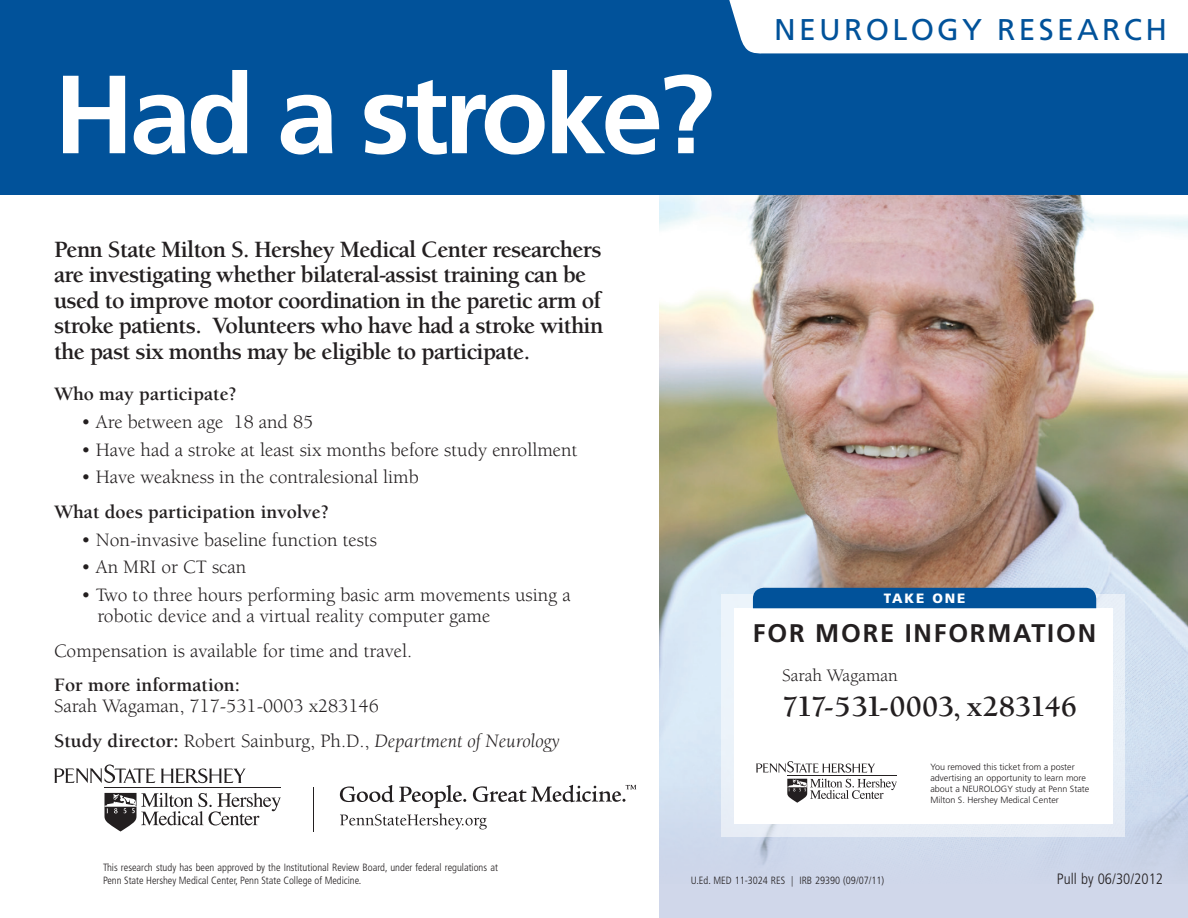
<style>
.page{position:relative;width:1188px;height:918px;background:#fff}
.page>*{position:absolute;margin:0;border:0;box-sizing:border-box;transform-origin:0 0}
.t1{font:700 111px "Frutiger LT Std";letter-spacing:-.04em;color:#fff}
.t2{font:700 30px "Berkeley Std";letter-spacing:-.01em;color:#231f20}
.t3{font:30px "Frutiger LT Std";letter-spacing:.11em;color:#01529a}
.t4{font:700 25.5px "Frutiger LT Std";letter-spacing:.07em;color:#231f20}
.t5{font:700 24px/25.5px "Berkeley Std";letter-spacing:-.03em;color:#231f20}
.t6{font:19.5px/21px "Berkeley Std";color:#231f20}
.t7{font:700 19.5px "Berkeley Std";color:#231f20}
.t8{font:18px "Berkeley Std";color:#231f20}
.t9{font:300 condensed 15px "Frutiger LT Std";color:#231f20}
.t10{font:900 13.5px "Frutiger LT Std";letter-spacing:.14em;color:#fff}
.t11{font:300 condensed 10.5px/12.1px "Frutiger LT Std";color:#231f20}
.t12{font:300 9px/10.8px "Frutiger LT Std";color:#231f20}
.s1{font-weight:700}
.s2{font-style:italic}
</style>
<div class="page">
<div style="left:659px;top:0;width:529px;height:918px;background:#d0d7ea"></div>
<img style="left:659px;top:195px;width:529px;height:670px">
<div style="left:721px;top:594px;width:404px;height:243px;background:#e7eef6"></div>
<div style="left:735px;top:608px;width:378px;height:216px;background:#fff"></div>
<svg style="left:756px;top:761px;width:119px;height:12px"></svg>
<hr style="left:787px;top:775px;width:110px;height:1px;background:#231f20">
<svg style="left:787px;top:779px;width:110px;height:24px"></svg>
<svg style="left:54px;top:764px;width:192px;height:19px"></svg>
<hr style="left:104px;top:787px;width:177px;height:1px;background:#231f20">
<svg style="left:104px;top:793px;width:177px;height:39px"></svg>
<hr style="left:313px;top:787px;width:1px;height:45px;background:#231f20">
<svg style="left:340px;top:785px;width:296px;height:44px"></svg>
<div style="left:753px;top:588px;width:343px;height:20px;background:#01529a"></div>
<div style="left:0;top:0;width:1188px;height:195px;background:#01529a"></div>
<div style="left:729px;top:0;width:459px;height:54px;background:#fff"></div>
<h1 class="t1" style="left:54px;top:49px;width:662px">HAD A STROKE?</h1>
<p class="t5" style="left:54px;top:237px;width:551px">Penn State Milton S. Hershey Medical Center researchers are investigating whether bilateral-assist training can be used to improve motor coordination in the paretic arm of stroke patients. Volunteers who have had a stroke within the past six months may be eligible to participate.</p>
<p class="t7" style="left:54px;top:384px;width:184px">Who may participate?</p>
<p class="t6" style="left:81px;top:412px;width:234px">• Are between age 18 and 85</p>
<p class="t6" style="left:81px;top:439px;width:498px">• Have had a stroke at least six months before study enrollment</p>
<p class="t6" style="left:81px;top:467px;width:339px">• Have weakness in the contralesional limb</p>
<p class="t7" style="left:54px;top:501px;width:276px">What does participation involve?</p>
<p class="t6" style="left:81px;top:529px;width:298px">• Non-invasive baseline function tests</p>
<p class="t6" style="left:81px;top:557px;width:167px">• An MRI or CT scan</p>
<p class="t6" style="left:98px;top:585px;width:475px;text-indent:-16px">• Two to three hours performing basic arm movements using a robotic device and a virtual reality computer game</p>
<p class="t6" style="left:54px;top:640px;width:360px">Compensation is available for time and travel.</p>
<p class="t7" style="left:54px;top:675px;width:188px">For more information:</p>
<p class="t6" style="left:54px;top:689px;width:508px;line-height:34.5px">Sarah Wagaman, 717-531-0003 x283146<br><span class="s1">Study director:</span> Robert Sainburg, Ph.D., <span class="s2">Department of Neurology</span></p>
<h2 class="t3" style="left:774px;top:12px;width:394px">NEUROLOGY RESEARCH</h2>
<p class="t10" style="left:884px;top:590px;width:83px">TAKE ONE</p>
<h3 class="t4" style="left:753px;top:618px;width:345px">FOR MORE INFORMATION</h3>
<p class="t8" style="left:782px;top:666px;width:117px">Sarah Wagaman</p>
<h2 class="t2" style="left:782px;top:691px;width:296px">717-531-0003, x283146</h2>
<p class="t12" style="left:930px;top:762px;width:161px">You removed this ticket from a poster advertising an opportunity to learn more about a NEUROLOGY study at Penn State Milton S. Hershey Medical Center</p>
<p class="t11" style="left:103px;top:862px;width:396px">This research study has been approved by the Institutional Review Board, under federal regulations at<br>Penn State Hershey Medical Center, Penn State College of Medicine.</p>
<p class="t11" style="left:691px;top:874px;width:195px">U.Ed. MED 11-3024 RES | IRB 29390 (09/07/11)</p>
<p class="t9" style="left:1057px;top:870px;width:108px">Pull by 06/30/2012</p>
</div>
